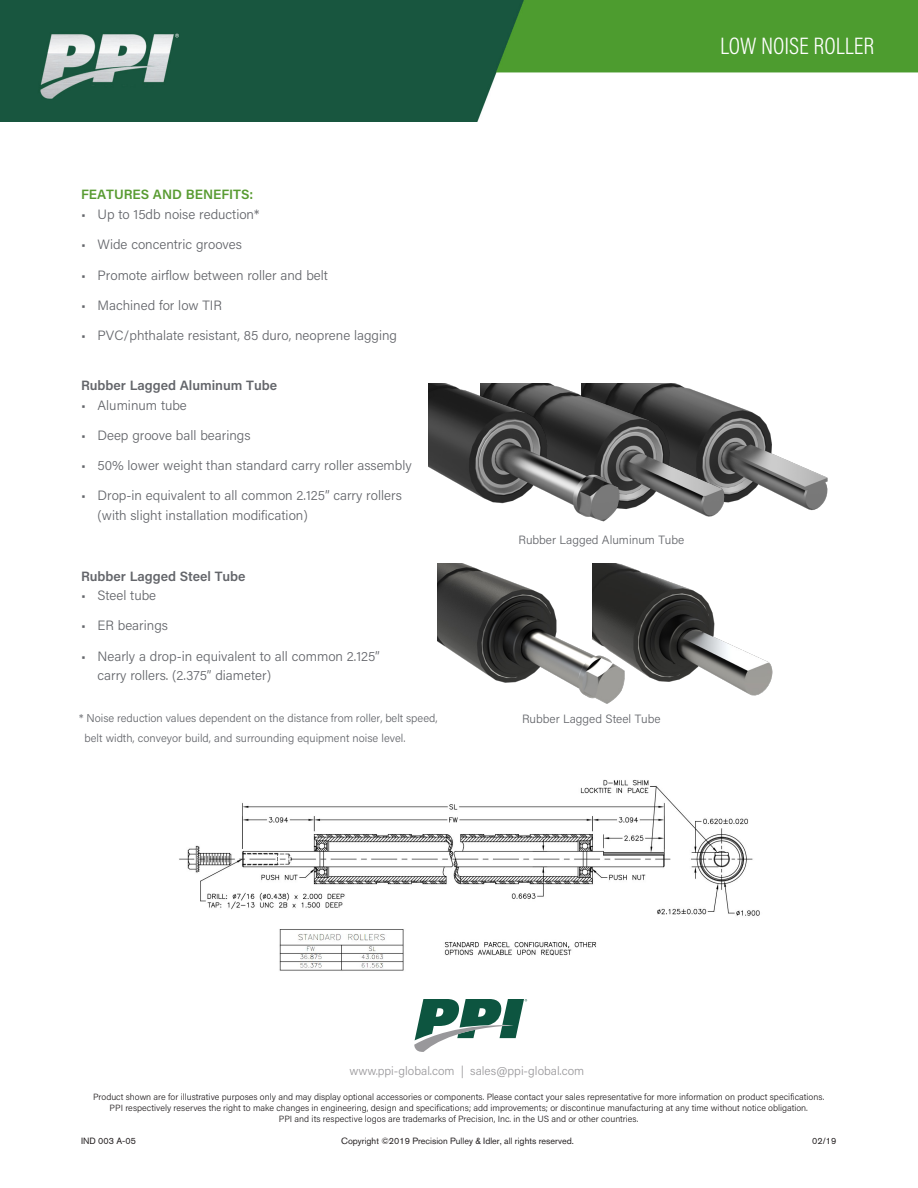
<style>
.page{position:relative;width:918px;height:1188px;background:#fff}
.page>*{position:absolute;margin:0;border:0;box-sizing:border-box;transform-origin:0 0}
.Product{font:300 24px "Acumin Pro Cond";color:#fff}
.Bullets{font:300 13.5px/19.5px "Acumin Pro";color:#63656a}
.Text{font:600 13.5px "Acumin Pro";color:#63656a}
.Text-2{font:600 13.5px "Acumin Pro";color:#589b31}
.Text-3{font:300 12px "Acumin Pro";color:#63656a}
.t1{font:300 12px "Acumin Pro";color:#99989b}
.Bullets-2{font:300 11.25px/19.5px "Acumin Pro";color:#63656a}
.Disclaimer{font:300 9px/10.8px "Acumin Pro";color:#231f20;text-align:center}
.t2{font:9px "Akzidenz Grotesk BQ";color:#231f20}
</style>
<div class="page">
<svg style="left:414px;top:999px;width:113px;height:52px"></svg>
<img style="left:179px;top:779px;width:581px;height:192px">
<img style="left:729px;top:403px;width:99px;height:108px">
<img style="left:623px;top:384px;width:106px;height:133px">
<img style="left:428px;top:384px;width:195px;height:138px">
<img style="left:437px;top:564px;width:156px;height:135px">
<img style="left:593px;top:563px;width:180px;height:141px">
<img style="left:0;top:0;width:918px;height:122px">
<p class="Text-2" style="left:81px;top:185px;width:174px">FEATURES AND BENEFITS:</p>
<p class="Bullets" style="left:81px;top:204px;width:180px">• Up to 15db noise reduction*</p>
<p class="Bullets" style="left:81px;top:234px;width:163px">• Wide concentric grooves</p>
<p class="Bullets" style="left:81px;top:265px;width:248px">• Promote airflow between roller and belt</p>
<p class="Bullets" style="left:81px;top:295px;width:143px">• Machined for low TIR</p>
<p class="Bullets" style="left:81px;top:325px;width:318px">• PVC/phthalate resistant, 85 duro, neoprene lagging</p>
<p class="Text" style="left:81px;top:376px;width:198px">Rubber Lagged Aluminum Tube</p>
<p class="Bullets" style="left:81px;top:395px;width:107px">• Aluminum tube</p>
<p class="Bullets" style="left:81px;top:425px;width:171px">• Deep groove ball bearings</p>
<p class="Bullets" style="left:81px;top:455px;width:332px">• 50% lower weight than standard carry roller assembly</p>
<p class="Bullets" style="left:98px;top:485px;width:306px;text-indent:-16px">• Drop-in equivalent to all common 2.125” carry rollers (with slight installation modification)</p>
<p class="Text" style="left:81px;top:566px;width:166px">Rubber Lagged Steel Tube</p>
<p class="Bullets" style="left:81px;top:585px;width:77px">• Steel tube</p>
<p class="Bullets" style="left:81px;top:615px;width:89px">• ER bearings</p>
<p class="Bullets" style="left:98px;top:646px;width:284px;text-indent:-16px">• Nearly a drop-in equivalent to all common 2.125” carry rollers. (2.375” diameter)</p>
<p class="Bullets-2" style="left:85px;top:708px;width:354px;text-indent:-5px">* Noise reduction values dependent on the distance from roller, belt speed, belt width, conveyor build, and surrounding equipment noise level.</p>
<p class="Product" style="left:720px;top:30px;width:156px">LOW NOISE ROLLER</p>
<p class="Text-3" style="left:518px;top:532px;width:167px">Rubber Lagged Aluminum Tube</p>
<p class="Text-3" style="left:522px;top:710px;width:140px">Rubber Lagged Steel Tube</p>
<p class="t1" style="left:349px;top:1063px;width:236px">www.ppi-global.com | sales@ppi-global.com</p>
<p class="Disclaimer" style="left:93px;top:1091px;width:733px">Product shown are for illustrative purposes only and may display optional accessories or components. Please contact your sales representative for more information on product specifications.<br>PPI respectively reserves the right to make changes in engineering, design and specifications; add improvements; or discontinue manufacturing at any time without notice obligation.</p>
<p class="Disclaimer" style="left:279px;top:1113px;width:361px">PPI and its respective logos are trademarks of Precision, Inc. in the US and or other countries.</p>
<p class="t2" style="left:81px;top:1136px;width:57px">IND 003 A-05</p>
<p class="t2" style="left:341px;top:1136px;width:234px">Copyright ©2019 Precision Pulley &amp; Idler, all rights reserved.</p>
<p class="t2" style="left:812px;top:1136px;width:25px">02/19</p>
</div>
